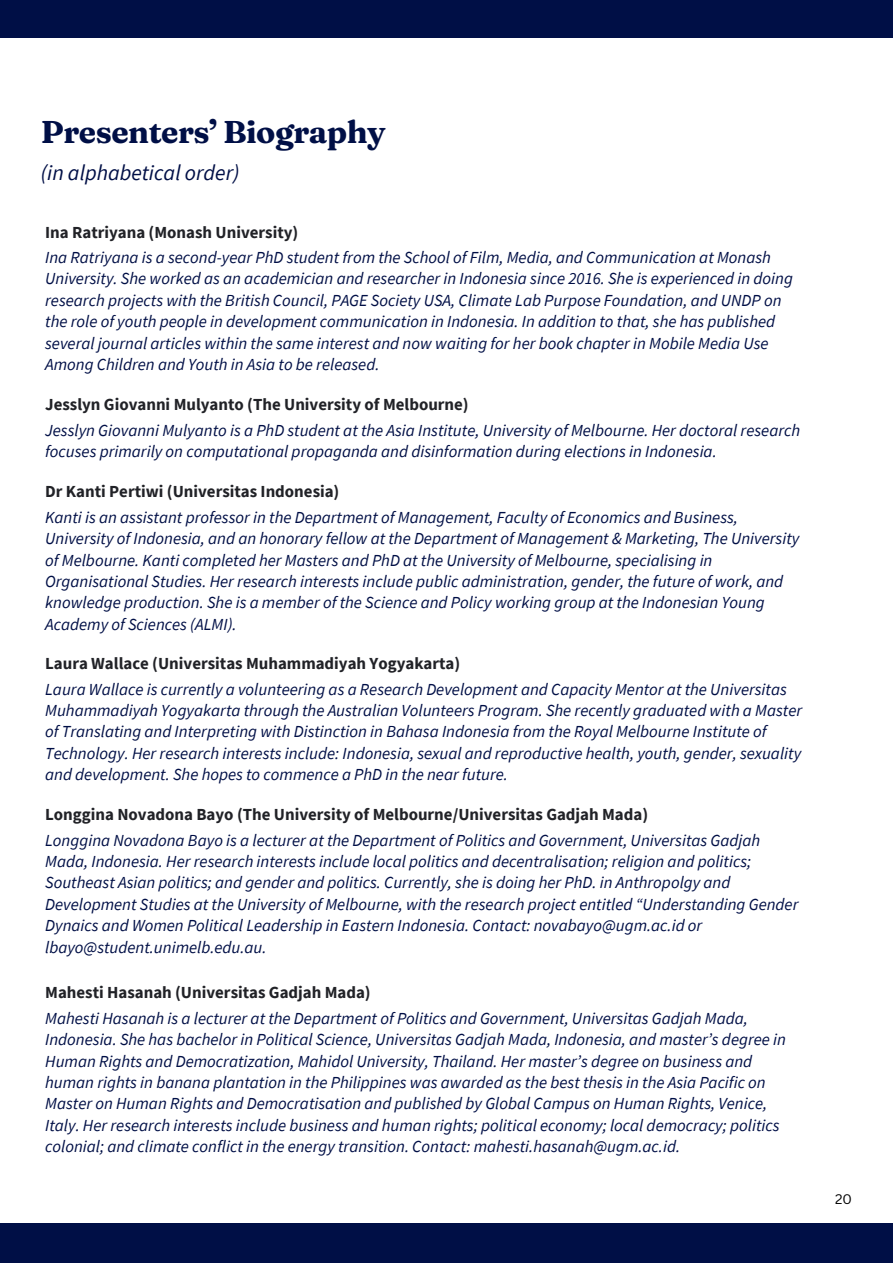
<style>
.page{position:relative;width:893px;height:1264px;background:#fff}
.page>*{position:absolute;margin:0;border:0;box-sizing:border-box;transform-origin:0 0}
.t1{font:700 31.5px "Fraunces 9 pt";letter-spacing:-.015em;color:#000f46}
.t2{font:italic 21.75px "Source Sans Pro";color:#000f46}
.t3{font:italic 16.8px/21.3px "Source Sans Pro";color:#000f46}
.t4{font:700 16.8px "Source Sans Pro";color:#212227}
.t5{font:13.5px "Canva Sans";color:#000}
</style>
<div class="page">
<div style="left:0;top:1223px;width:892px;height:39px;background:#000f46"></div>
<div style="left:0;top:0;width:892px;height:38px;background:#000f46"></div>
<p class="t1" style="left:41px;top:112px;width:346px">Presenters’ Biography</p>
<p class="t2" style="left:41px;top:159px;width:200px">(in alphabetical order)</p>
<p class="t4" style="left:45px;top:221px;width:255px">Ina Ratriyana (Monash University)</p>
<p class="t3" style="left:45px;top:246px;width:749px">Ina Ratriyana is a second-year PhD student from the School of Film, Media, and Communication at Monash University. She worked as an academician and researcher in Indonesia since 2016. She is experienced in doing research projects with the British Council, PAGE Society USA, Climate Lab Purpose Foundation, and UNDP on the role of youth people in development communication in Indonesia. In addition to that, she has published several journal articles within the same interest and now waiting for her book chapter in Mobile Media Use Among Children and Youth in Asia to be released.</p>
<p class="t4" style="left:45px;top:393px;width:425px">Jesslyn Giovanni Mulyanto (The University of Melbourne)</p>
<p class="t3" style="left:45px;top:419px;width:756px">Jesslyn Giovanni Mulyanto is a PhD student at the Asia Institute, University of Melbourne. Her doctoral research focuses primarily on computational propaganda and disinformation during elections in Indonesia.</p>
<p class="t4" style="left:45px;top:481px;width:296px">Dr Kanti Pertiwi (Universitas Indonesia)</p>
<p class="t3" style="left:45px;top:506px;width:755px">Kanti is an assistant professor in the Department of Management, Faculty of Economics and Business, University of Indonesia, and an honorary fellow at the Department of Management &amp; Marketing, The University of Melbourne. Kanti completed her Masters and PhD at the University of Melbourne, specialising in Organisational Studies. Her research interests include public administration, gender, the future of work, and knowledge production. She is a member of the Science and Policy working group at the Indonesian Young Academy of Sciences (ALMI).</p>
<p class="t4" style="left:45px;top:652px;width:416px">Laura Wallace (Universitas Muhammadiyah Yogyakarta)</p>
<p class="t3" style="left:45px;top:678px;width:758px">Laura Wallace is currently a volunteering as a Research Development and Capacity Mentor at the Universitas Muhammadiyah Yogyakarta through the Australian Volunteers Program. She recently graduated with a Master of Translating and Interpreting with Distinction in Bahasa Indonesia from the Royal Melbourne Institute of Technology. Her research interests include: Indonesia, sexual and reproductive health, youth, gender, sexuality and development. She hopes to commence a PhD in the near future.</p>
<p class="t4" style="left:45px;top:803px;width:604px">Longgina Novadona Bayo (The University of Melbourne/Universitas Gadjah Mada)</p>
<p class="t3" style="left:45px;top:829px;width:754px">Longgina Novadona Bayo is a lecturer at the Department of Politics and Government, Universitas Gadjah Mada, Indonesia. Her research interests include local politics and decentralisation; religion and politics; Southeast Asian politics; and gender and politics. Currently, she is doing her PhD. in Anthropolgy and Development Studies at the University of Melbourne, with the research project entitled “Understanding Gender Dynaics and Women Political Leadership in Eastern Indonesia. Contact: novabayo@ugm.ac.id or lbayo@student.unimelb.edu.au.</p>
<p class="t4" style="left:45px;top:981px;width:327px">Mahesti Hasanah (Universitas Gadjah Mada)</p>
<p class="t3" style="left:45px;top:1007px;width:742px">Mahesti Hasanah is a lecturer at the Department of Politics and Government, Universitas Gadjah Mada, Indonesia. She has bachelor in Political Science, Universitas Gadjah Mada, Indonesia, and master’s degree in Human Rights and Democratization, Mahidol University, Thailand. Her master’s degree on business and human rights in banana plantation in the Philippines was awarded as the best thesis in the Asia Pacific on Master on Human Rights and Democratisation and published by Global Campus on Human Rights, Venice, Italy. Her research interests include business and human rights; political economy; local democracy; politics colonial; and climate conflict in the energy transition. Contact: mahesti.hasanah@ugm.ac.id.</p>
<p class="t5" style="left:835px;top:1189px;width:18px">20</p>
</div>
